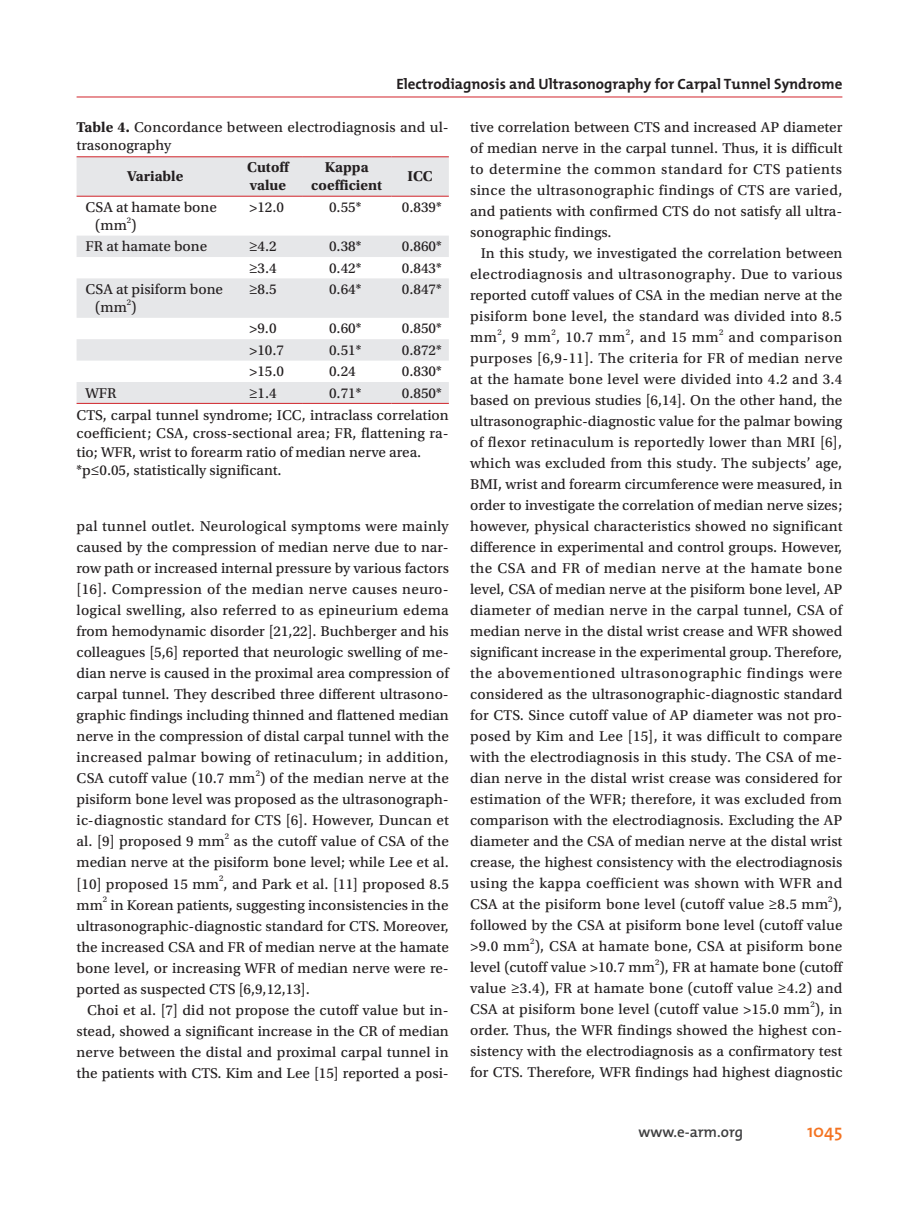
<style>
.page{position:relative;width:919px;height:1217px;background:#fff}
.page>*{position:absolute;margin:0;border:0;box-sizing:border-box;transform-origin:0 0}
.t1{font:600 18px "The Mix";color:#f47321}
.바탕글{font:15px/21px "Utopia Std Capt";letter-spacing:.005em;color:#231f20;text-align:justify}
.표{font:15px/18px "Utopia Std Capt";color:#231f20}
.t2{font:700 15px "The Mix";color:#231f20}
.표1라인{font:700 15px/18px "Utopia Std";color:#231f20}
.t3{font:600 15px "The Mix";color:#3e3e3f}
.바탕글-2{font:8.7px "Utopia Std Capt";color:#231f20}
.표-2{font:8.7px "Utopia Std Capt";color:#231f20}
.s1{font-family:"Utopia Std";font-weight:700}
</style>
<div class="page">
<hr style="left:77px;top:97px;width:765px;height:1px;background:#d1232a">
<svg style="left:77px;top:157px;width:372px;height:246px;fill:#e6e7e9"></svg>
<hr style="left:77px;top:156px;width:157px;height:1px;background:#d1232a">
<hr style="left:234px;top:156px;width:68px;height:1px;background:#d1232a">
<hr style="left:302px;top:156px;width:89px;height:1px;background:#d1232a">
<hr style="left:391px;top:156px;width:58px;height:1px;background:#d1232a">
<hr style="left:77px;top:196px;width:157px;height:1px;background:#d1232a">
<hr style="left:234px;top:196px;width:68px;height:1px;background:#d1232a">
<hr style="left:302px;top:196px;width:89px;height:1px;background:#d1232a">
<hr style="left:391px;top:196px;width:58px;height:1px;background:#d1232a">
<hr style="left:77px;top:403px;width:157px;height:1px;background:#d1232a">
<hr style="left:234px;top:403px;width:68px;height:1px;background:#d1232a">
<hr style="left:302px;top:403px;width:89px;height:1px;background:#d1232a">
<hr style="left:391px;top:403px;width:58px;height:1px;background:#d1232a">
<p class="t2" style="left:396px;top:71px;width:447px">Electrodiagnosis and Ultrasonography for Carpal Tunnel Syndrome</p>
<p class="표" style="left:77px;top:118px;width:374px"><span class="s1">Table 4.</span> Concordance between electrodiagnosis and ul&shy;trasonography</p>
<p class="표1라인" style="left:127px;top:168px;width:58px">Variable</p>
<p class="표1라인" style="left:247px;top:159px;width:43px">Cutoff value</p>
<p class="표1라인" style="left:311px;top:159px;width:72px;text-align:center">Kappa coefficient</p>
<p class="표1라인" style="left:407px;top:168px;width:27px">ICC</p>
<p class="표" style="left:86px;top:198px;width:133px">CSA at hamate bone</p>
<p class="표" style="left:95px;top:216px;width:43px">(mm )</p>
<p class="표" style="left:249px;top:198px;width:37px">&gt;12.0</p>
<p class="표" style="left:329px;top:198px;width:34px">0.55*</p>
<p class="표" style="left:402px;top:198px;width:41px">0.839*</p>
<p class="표-2" style="left:127px;top:215px;width:6px">2</p>
<p class="표" style="left:86px;top:238px;width:123px">FR at hamate bone</p>
<p class="표" style="left:249px;top:238px;width:29px">≥4.2</p>
<p class="표" style="left:329px;top:238px;width:34px">0.38*</p>
<p class="표" style="left:402px;top:238px;width:41px">0.860*</p>
<p class="표" style="left:249px;top:259px;width:29px">≥3.4</p>
<p class="표" style="left:329px;top:259px;width:34px">0.42*</p>
<p class="표" style="left:402px;top:259px;width:41px">0.843*</p>
<p class="표" style="left:86px;top:280px;width:139px">CSA at pisiform bone</p>
<p class="표" style="left:95px;top:298px;width:43px">(mm )</p>
<p class="표" style="left:249px;top:280px;width:29px">≥8.5</p>
<p class="표" style="left:329px;top:280px;width:34px">0.64*</p>
<p class="표" style="left:402px;top:280px;width:41px">0.847*</p>
<p class="표" style="left:249px;top:320px;width:29px">&gt;9.0</p>
<p class="표" style="left:329px;top:320px;width:34px">0.60*</p>
<p class="표" style="left:402px;top:320px;width:41px">0.850*</p>
<p class="표" style="left:249px;top:341px;width:37px">&gt;10.7</p>
<p class="표" style="left:329px;top:341px;width:34px">0.51*</p>
<p class="표" style="left:402px;top:341px;width:41px">0.872*</p>
<p class="표" style="left:249px;top:362px;width:37px">&gt;15.0</p>
<p class="표" style="left:329px;top:362px;width:28px">0.24</p>
<p class="표" style="left:402px;top:362px;width:41px">0.830*</p>
<p class="표-2" style="left:127px;top:297px;width:6px">2</p>
<p class="표" style="left:86px;top:384px;width:32px">WFR</p>
<p class="표" style="left:249px;top:384px;width:29px">≥1.4</p>
<p class="표" style="left:329px;top:384px;width:34px">0.71*</p>
<p class="표" style="left:402px;top:384px;width:41px">0.850*</p>
<p class="표" style="left:77px;top:407px;width:374px;text-align:justify">CTS, carpal tunnel syndrome; ICC, intraclass correlation coefficient; CSA, cross-sectional area; FR, flattening ra&shy;tio; WFR, wrist to forearm ratio of median nerve area.</p>
<p class="표" style="left:77px;top:461px;width:206px">*p≤0.05, statistically significant.</p>
<p class="바탕글" style="left:77px;top:516px;width:374px">pal tunnel outlet. Neurological symptoms were mainly caused by the compression of median nerve due to nar&shy;row path or increased internal pressure by various factors [16]. Compression of the median nerve causes neuro&shy;logical swelling, also referred to as epineurium edema from hemodynamic disorder [21,22]. Buchberger and his colleagues [5,6] reported that neurologic swelling of me&shy;dian nerve is caused in the proximal area compression of carpal tunnel. They described three different ultrasono&shy;graphic findings including thinned and flattened median nerve in the compression of distal carpal tunnel with the increased palmar bowing of retinaculum; in addition, CSA cutoff value (10.7 mm ) of the median nerve at the</p>
<p class="바탕글-2" style="left:256px;top:768px;width:6px">2</p>
<p class="바탕글" style="left:77px;top:789px;width:374px">pisiform bone level was proposed as the ultrasonograph&shy;ic-diagnostic standard for CTS [6]. However, Duncan et al. [9] proposed 9 mm</p>
<p class="바탕글-2" style="left:225px;top:831px;width:6px">2</p>
<p class="바탕글" style="left:77px;top:831px;width:374px;text-indent:157px">as the cutoff value of CSA of the median nerve at the pisiform bone level; while Lee et al. [10] proposed 15 mm , and Park et al. [11] proposed 8.5</p>
<p class="바탕글-2" style="left:219px;top:873px;width:6px">2</p>
<p class="바탕글-2" style="left:103px;top:894px;width:6px">2</p>
<p class="바탕글" style="left:77px;top:894px;width:374px;text-indent:34px">in Korean patients, suggesting inconsistencies in the ultrasonographic-diagnostic standard for CTS. Moreover, the increased CSA and FR of median nerve at the hamate bone level, or increasing WFR of median nerve were re&shy;ported as suspected CTS [6,9,12,13].</p>
<p class="바탕글" style="left:77px;top:999px;width:374px;text-indent:11px">Choi et al. [7] did not propose the cutoff value but in&shy;stead, showed a significant increase in the CR of median nerve between the distal and proximal carpal tunnel in the patients with CTS. Kim and Lee [15] reported a posi-</p>
<p class="바탕글" style="left:77px;top:894px;width:28px">mm</p>
<p class="바탕글" style="left:470px;top:116px;width:374px">tive correlation between CTS and increased AP diameter of median nerve in the carpal tunnel. Thus, it is difficult to determine the common standard for CTS patients since the ultrasonographic findings of CTS are varied, and patients with confirmed CTS do not satisfy all ultra&shy;sonographic findings.</p>
<p class="바탕글" style="left:470px;top:242px;width:374px;text-indent:11px">In this study, we investigated the correlation between electrodiagnosis and ultrasonography. Due to various reported cutoff values of CSA in the median nerve at the pisiform bone level, the standard was divided into 8.5 mm , 9 mm , 10.7 mm , and 15 mm</p>
<p class="바탕글-2" style="left:497px;top:327px;width:6px">2</p>
<p class="바탕글-2" style="left:551px;top:327px;width:6px">2</p>
<p class="바탕글-2" style="left:626px;top:327px;width:6px">2</p>
<p class="바탕글-2" style="left:719px;top:327px;width:6px">2</p>
<p class="바탕글" style="left:470px;top:326px;width:374px;text-indent:258px">and comparison purposes [6,9-11]. The criteria for FR of median nerve at the hamate bone level were divided into 4.2 and 3.4 based on previous studies [6,14]. On the other hand, the ultrasonographic-diagnostic value for the palmar bowing of flexor retinaculum is reportedly lower than MRI [6], which was excluded from this study. The subjects’ age, BMI, wrist and forearm circumference were measured, in order to investigate the correlation of median nerve sizes; however, physical characteristics showed no significant difference in experimental and control groups. However, the CSA and FR of median nerve at the hamate bone level, CSA of median nerve at the pisiform bone level, AP diameter of median nerve in the carpal tunnel, CSA of median nerve in the distal wrist crease and WFR showed significant increase in the experimental group. Therefore, the abovementioned ultrasonographic findings were considered as the ultrasonographic-diagnostic standard for CTS. Since cutoff value of AP diameter was not pro&shy;posed by Kim and Lee [15], it was difficult to compare with the electrodiagnosis in this study. The CSA of me&shy;dian nerve in the distal wrist crease was considered for estimation of the WFR; therefore, it was excluded from comparison with the electrodiagnosis. Excluding the AP diameter and the CSA of median nerve at the distal wrist crease, the highest consistency with the electrodiagnosis using the kappa coefficient was shown with WFR and CSA at the pisiform bone level (cutoff value ≥8.5 mm ),</p>
<p class="바탕글-2" style="left:828px;top:894px;width:6px">2</p>
<p class="바탕글" style="left:470px;top:914px;width:374px">followed by the CSA at pisiform bone level (cutoff value &gt;9.0 mm ), CSA at hamate bone, CSA at pisiform bone</p>
<p class="바탕글-2" style="left:530px;top:936px;width:6px">2</p>
<p class="바탕글" style="left:470px;top:956px;width:374px">level (cutoff value &gt;10.7 mm ), FR at hamate bone (cutoff</p>
<p class="바탕글-2" style="left:655px;top:957px;width:6px">2</p>
<p class="바탕글" style="left:470px;top:977px;width:374px">value ≥3.4), FR at hamate bone (cutoff value ≥4.2) and<br>CSA at pisiform bone level (cutoff value &gt;15.0 mm ), in</p>
<p class="바탕글-2" style="left:810px;top:999px;width:6px">2</p>
<p class="바탕글" style="left:470px;top:1019px;width:374px">order. Thus, the WFR findings showed the highest con&shy;sistency with the electrodiagnosis as a confirmatory test for CTS. Therefore, WFR findings had highest diagnostic</p>
<p class="t3" style="left:638px;top:1118px;width:106px">www.e-arm.org</p>
<p class="t1" style="left:807px;top:1115px;width:37px">1045</p>
</div>
